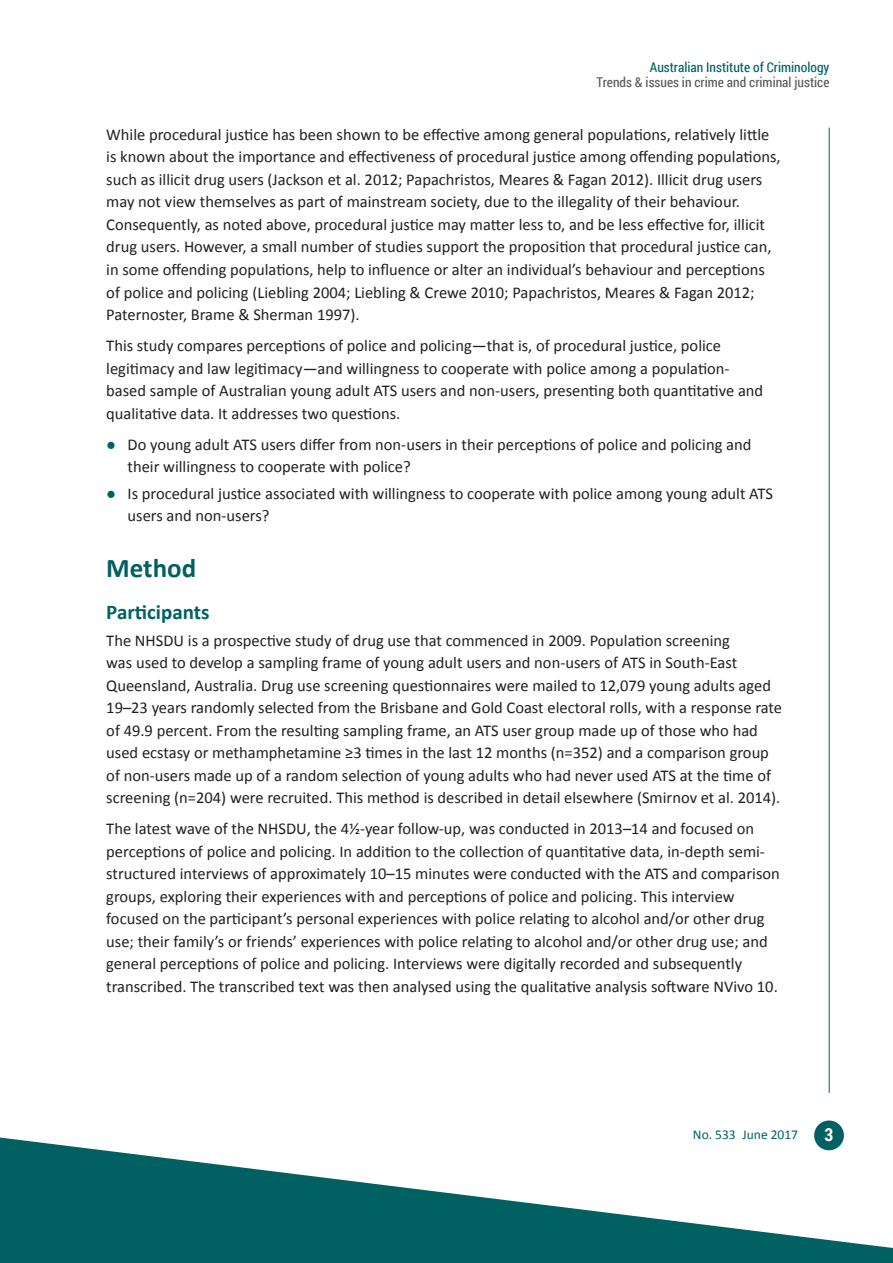
<style>
.page{position:relative;width:893px;height:1263px;background:#fff}
.page>*{position:absolute;margin:0;border:0;box-sizing:border-box;transform-origin:0 0}
.t1{font:700 27px "Calibri";color:#006062}
.t2{font:700 21px "Calibri";color:#006062}
.t3{font:700 18px "Roboto Condensed";color:#fff}
.t4{font:16.5px/22.5px "Calibri";color:#231f20}
.t5{font:13.5px "Roboto Condensed";color:#57585a}
.t6{font:13.5px "Roboto Condensed";color:#006062}
.t7{font:13.5px "Calibri";color:#006062}
.s1{color:#006062}
</style>
<div class="page">
<hr style="left:829px;top:128px;width:1px;height:965px;background:#006062">
<div style="left:814px;top:1120px;width:30px;height:30px;background:#006062;border-radius:50%"></div>
<svg style="left:0;top:1137px;width:893px;height:126px;fill:#006062"></svg>
<p class="t6" style="left:650px;top:58px;width:181px">Australian Institute of Criminology</p>
<p class="t5" style="left:597px;top:73px;width:234px">Trends &amp; issues in crime and criminal justice</p>
<p class="t4" style="left:106px;top:123px;width:676px">While procedural justice has been shown to be effective among general populations, relatively little is known about the importance and effectiveness of procedural justice among offending populations, such as illicit drug users (Jackson et al. 2012; Papachristos, Meares &amp; Fagan 2012). Illicit drug users may not view themselves as part of mainstream society, due to the illegality of their behaviour.<br>Consequently, as noted above, procedural justice may matter less to, and be less effective for, illicit drug users. However, a small number of studies support the proposition that procedural justice can, in some offending populations, help to influence or alter an individual’s behaviour and perceptions of police and policing (Liebling 2004; Liebling &amp; Crewe 2010; Papachristos, Meares &amp; Fagan 2012; Paternoster, Brame &amp; Sherman 1997).</p>
<p class="t4" style="left:106px;top:334px;width:658px">This study compares perceptions of police and policing—that is, of procedural justice, police legitimacy and law legitimacy—and willingness to cooperate with police among a population&shy;based sample of Australian young adult ATS users and non-users, presenting both quantitative and qualitative data. It addresses two questions.</p>
<p class="t4" style="left:128px;top:432px;width:625px;text-indent:-21px"><span class="s1">●</span> Do young adult ATS users differ from non-users in their perceptions of police and policing and their willingness to cooperate with police?</p>
<p class="t4" style="left:128px;top:482px;width:647px;text-indent:-21px"><span class="s1">●</span> Is procedural justice associated with willingness to cooperate with police among young adult ATS users and non-users?</p>
<h1 class="t1" style="left:106px;top:549px;width:91px">Method</h1>
<p class="t2" style="left:106px;top:597px;width:105px">Participants</p>
<p class="t4" style="left:106px;top:629px;width:677px">The NHSDU is a prospective study of drug use that commenced in 2009. Population screening<br>was used to develop a sampling frame of young adult users and non-users of ATS in South-East Queensland, Australia. Drug use screening questionnaires were mailed to 12,079 young adults aged 19–23 years randomly selected from the Brisbane and Gold Coast electoral rolls, with a response rate of 49.9 percent. From the resulting sampling frame, an ATS user group made up of those who had used ecstasy or methamphetamine ≥3 times in the last 12 months (n=352) and a comparison group of non-users made up of a random selection of young adults who had never used ATS at the time of screening (n=204) were recruited. This method is described in detail elsewhere (Smirnov et al. 2014).</p>
<p class="t4" style="left:106px;top:817px;width:675px">The latest wave of the NHSDU, the 4½-year follow-up, was conducted in 2013–14 and focused on perceptions of police and policing. In addition to the collection of quantitative data, in-depth semi&shy;structured interviews of approximately 10–15 minutes were conducted with the ATS and comparison groups, exploring their experiences with and perceptions of police and policing. This interview focused on the participant’s personal experiences with police relating to alcohol and/or other drug use; their family’s or friends’ experiences with police relating to alcohol and/or other drug use; and general perceptions of police and policing. Interviews were digitally recorded and subsequently transcribed. The transcribed text was then analysed using the qualitative analysis software NVivo 10.</p>
<p class="t7" style="left:693px;top:1125px;width:107px">No. 533 June 2017</p>
<p class="t3" style="left:824px;top:1122px;width:10px">3</p>
</div>
